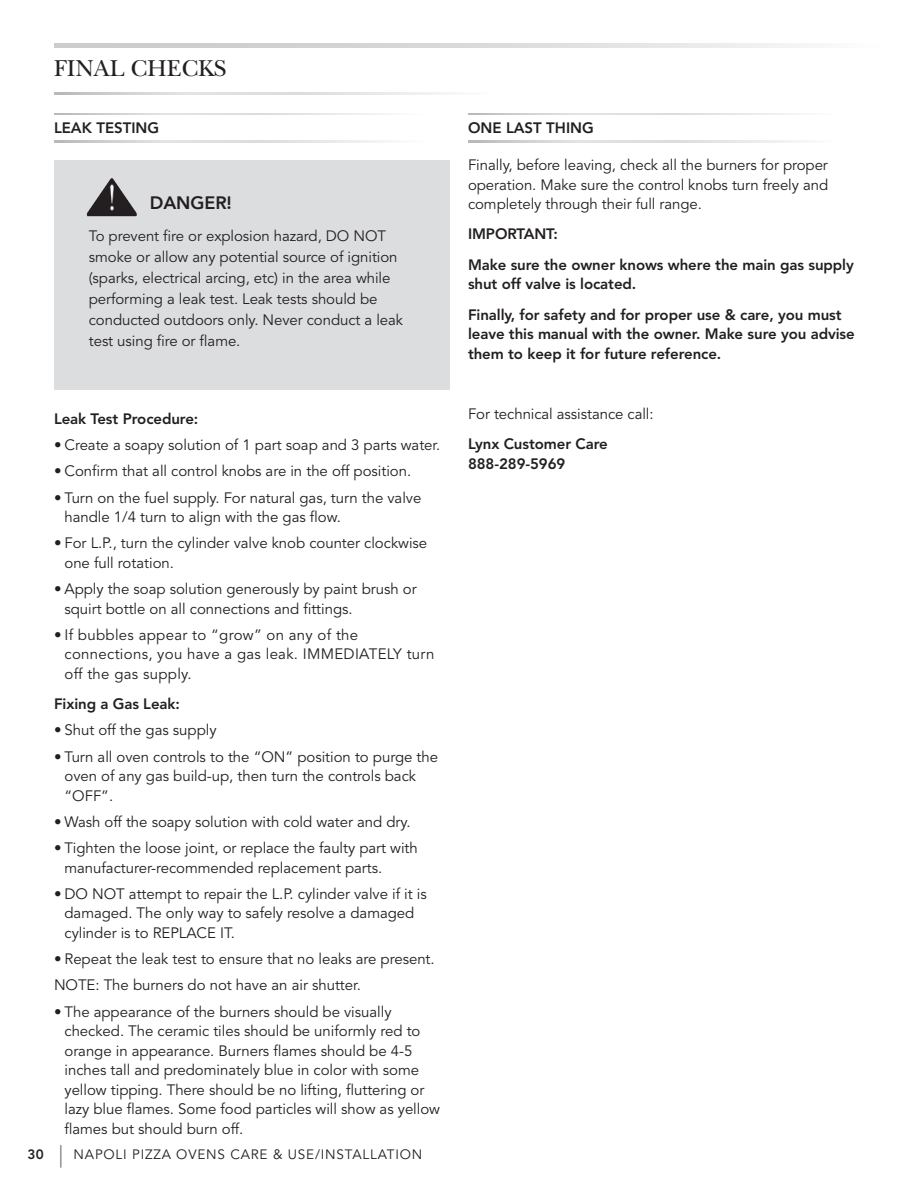
<style>
.page{position:relative;width:918px;height:1188px;background:#fff}
.page>*{position:absolute;margin:0;border:0;box-sizing:border-box;transform-origin:0 0}
.t1{font:24px "New Baskerville";color:#231f20}
.BODY_COPY_Avenir_boo{font:800 18px "Avenir LT";letter-spacing:-.005em;color:#231f20}
.Body_copy_w__numbers{font:15px/19.5px "Avenir";letter-spacing:-.005em;color:#231f20}
.BODY_COPY_Avenir_boo-2{font:800 15px/19.5px "Avenir";letter-spacing:-.005em;color:#231f20}
.BODY_COPY_Avenir_boo-3{font:15px/19.5px "Avenir";letter-spacing:-.005em;color:#231f20;text-align:justify}
.Body_copy_w__numbers-2{font:15px/19.5px "Avenir";letter-spacing:.02em;color:#231f20}
.Avenir_body_bullets{font:15px "Avenir";letter-spacing:-.005em;color:#231f20}
.BOLD_Subs_all_CAPS{font:800 15px "Avenir";color:#231f20}
.t2{font:13.5px "Avenir";letter-spacing:.06em;color:#231f20}
.s1{font-weight:800}
.s2{font-weight:300;font-size:22.5px;color:#6c6d70}
</style>
<div class="page">
<svg style="left:54px;top:43px;width:746px;height:4px"></svg>
<svg style="left:54px;top:93px;width:389px;height:1px"></svg>
<svg style="left:55px;top:141px;width:328px;height:1px"></svg>
<svg style="left:55px;top:113px;width:328px;height:2px"></svg>
<div style="left:54px;top:161px;width:396px;height:229px;background:#dcdddf"></div>
<img style="left:87px;top:178px;width:50px;height:38px">
<svg style="left:468px;top:141px;width:328px;height:1px"></svg>
<svg style="left:468px;top:113px;width:328px;height:2px"></svg>
<h1 class="t1" style="left:54px;top:55px;width:174px">FINAL CHECKS</h1>
<p class="BOLD_Subs_all_CAPS" style="left:54px;top:119px;width:107px">LEAK TESTING</p>
<p class="BODY_COPY_Avenir_boo" style="left:150px;top:192px;width:84px">DANGER!</p>
<p class="Body_copy_w__numbers" style="left:89px;top:225px;width:316px;line-height:21px">To prevent fire or explosion hazard, DO NOT smoke or allow any potential source of ignition (sparks, electrical arcing, etc) in the area while performing a leak test. Leak tests should be conducted outdoors only. Never conduct a leak test using fire or flame.</p>
<p class="BODY_COPY_Avenir_boo-2" style="left:54px;top:409px;width:146px">Leak Test Procedure:</p>
<p class="Body_copy_w__numbers" style="left:54px;top:436px;width:388px">• Create a soapy solution of 1 part soap and 3 parts water.</p>
<p class="Body_copy_w__numbers" style="left:54px;top:462px;width:359px">• Confirm that all control knobs are in the off position.</p>
<p class="Body_copy_w__numbers" style="left:64px;top:488px;width:358px;text-indent:-10px">• Turn on the fuel supply. For natural gas, turn the valve handle 1/4 turn to align with the gas flow.</p>
<p class="Body_copy_w__numbers" style="left:64px;top:534px;width:364px;text-indent:-10px">• For L.P., turn the cylinder valve knob counter clockwise one full rotation.</p>
<p class="Body_copy_w__numbers" style="left:64px;top:580px;width:354px;text-indent:-10px">• Apply the soap solution generously by paint brush or squirt bottle on all connections and fittings.</p>
<p class="Body_copy_w__numbers-2" style="left:64px;top:625px;width:372px;text-indent:-10px">• If bubbles appear to “grow” on any of the connections, you have a gas leak. IMMEDIATELY turn off the gas supply.</p>
<p class="BODY_COPY_Avenir_boo-2" style="left:54px;top:694px;width:127px">Fixing a Gas Leak:</p>
<p class="Body_copy_w__numbers" style="left:54px;top:721px;width:164px">• Shut off the gas supply</p>
<p class="Body_copy_w__numbers" style="left:64px;top:747px;width:375px;text-indent:-10px">• Turn all oven controls to the “ON” position to purge the oven of any gas build-up, then turn the controls back “OFF”.</p>
<p class="Body_copy_w__numbers" style="left:54px;top:812px;width:358px">• Wash off the soapy solution with cold water and dry.</p>
<p class="Body_copy_w__numbers" style="left:64px;top:839px;width:355px;text-indent:-10px">• Tighten the loose joint, or replace the faulty part with manufacturer-recommended replacement parts.</p>
<p class="Body_copy_w__numbers" style="left:64px;top:884px;width:364px;text-indent:-10px">• DO NOT attempt to repair the L.P. cylinder valve if it is damaged. The only way to safely resolve a damaged cylinder is to REPLACE IT.</p>
<p class="Body_copy_w__numbers" style="left:54px;top:950px;width:382px">• Repeat the leak test to ensure that no leaks are present.</p>
<p class="Avenir_body_bullets" style="left:54px;top:977px;width:308px">NOTE: The burners do not have an air shutter.</p>
<p class="Body_copy_w__numbers" style="left:64px;top:1002px;width:377px;text-indent:-10px">• The appearance of the burners should be visually checked. The ceramic tiles should be uniformly red to orange in appearance. Burners flames should be 4-5 inches tall and predominately blue in color with some yellow tipping. There should be no lifting, fluttering or lazy blue flames. Some food particles will show as yellow flames but should burn off.</p>
<p class="t2" style="left:27px;top:1147px;width:397px"><span class="s1">30</span> <span class="s2">|</span> NAPOLI PIZZA OVENS CARE &amp; USE/INSTALLATION</p>
<p class="BOLD_Subs_all_CAPS" style="left:468px;top:119px;width:127px">ONE LAST THING</p>
<p class="BODY_COPY_Avenir_boo-3" style="left:468px;top:156px;width:362px">Finally, before leaving, check all the burners for proper operation. Make sure the control knobs turn freely and completely through their full range.</p>
<p class="BODY_COPY_Avenir_boo-2" style="left:468px;top:225px;width:92px">IMPORTANT:</p>
<p class="BODY_COPY_Avenir_boo-2" style="left:468px;top:255px;width:387px">Make sure the owner knows where the main gas supply shut off valve is located.</p>
<p class="BODY_COPY_Avenir_boo-2" style="left:468px;top:305px;width:388px">Finally, for safety and for proper use &amp; care, you must leave this manual with the owner. Make sure you advise them to keep it for future reference.</p>
<p class="BODY_COPY_Avenir_boo-3" style="left:468px;top:405px;width:187px">For technical assistance call:</p>
<p class="BODY_COPY_Avenir_boo-2" style="left:468px;top:435px;width:141px">Lynx Customer Care<br>888-289-5969</p>
</div>
